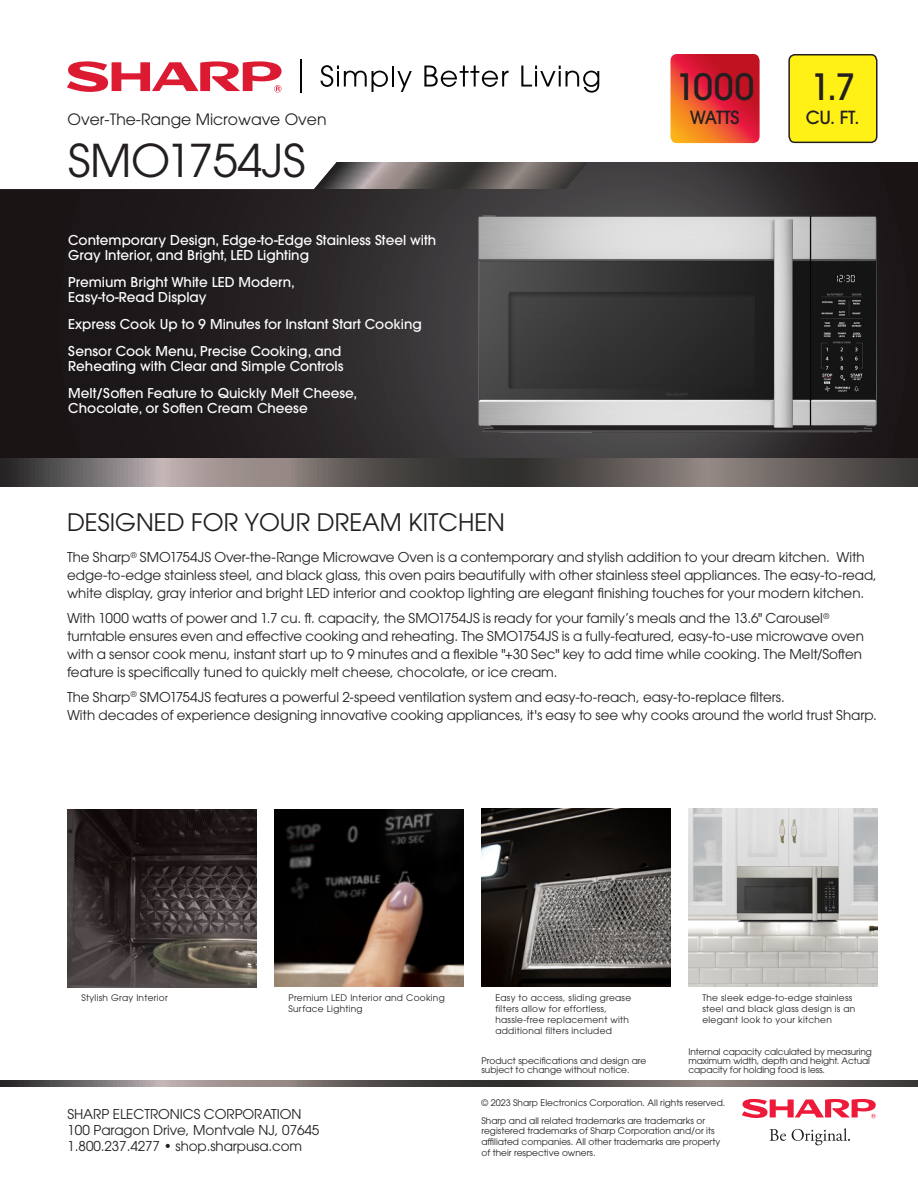
<style>
.page{position:relative;width:918px;height:1188px;background:#fff}
.page>*{position:absolute;margin:0;border:0;box-sizing:border-box;transform-origin:0 0}
.Model_Number{font:45px "ITC Avant Garde Pro";letter-spacing:-.01em;color:#231f20}
.t1{font:500 36px "ITC Avant Garde Pro";color:#231f20}
.Headline{font:24px "ITC Avant Garde Pro";color:#231f20}
.t2{font:500 18px "ITC Avant Garde Pro";letter-spacing:-.02em;color:#231f20}
.t3{font:15.6px "ITC Avant Garde Std";color:#231f20}
.overview_text{font:13.5px/18px "ITC Avant Garde Pro";letter-spacing:-.005em;color:#231f20}
.Feature_Bullets{font:500 13.5px/15px "ITC Avant Garde Pro";color:#fff}
.Photo_Caption{font:9px/9px "ITC Avant Garde Pro";color:#231f20}
.Photo_Caption-2{font:9px/10.8px "ITC Avant Garde Pro";letter-spacing:.03em;color:#231f20}
</style>
<div class="page">
<svg style="left:0;top:162px;width:918px;height:297px;background:#252122"></svg>
<svg style="left:670px;top:54px;width:90px;height:89px;background:#e03e2f"></svg>
<div style="left:789px;top:55px;width:88px;height:87px;background:#fff116;border-radius:6px"></div>
<div style="left:788px;top:54px;width:90px;height:89px;border:2px solid #231f20;border-radius:6px"></div>
<svg style="left:0;top:1080px;width:918px;height:7px;background:#67615f"></svg>
<svg style="left:321px;top:65px;width:67px;height:27px"></svg>
<hr style="left:392px;top:66px;width:2px;height:21px;background:#050504">
<svg style="left:397px;top:71px;width:15px;height:21px"></svg>
<svg style="left:424px;top:66px;width:85px;height:21px"></svg>
<svg style="left:521px;top:66px;width:78px;height:27px"></svg>
<svg style="left:67px;top:61px;width:215px;height:32px"></svg>
<svg style="left:301px;top:60px;width:1px;height:33px"></svg>
<svg style="left:770px;top:1129px;width:16px;height:12px"></svg>
<svg style="left:792px;top:1128px;width:58px;height:17px"></svg>
<svg style="left:742px;top:1099px;width:134px;height:19px"></svg>
<svg style="left:0;top:459px;width:918px;height:27px;background:#67615f"></svg>
<svg style="left:0;top:162px;width:588px;height:27px"></svg>
<img style="left:275px;top:810px;width:189px;height:177px">
<img style="left:68px;top:810px;width:189px;height:178px">
<img style="left:482px;top:809px;width:189px;height:178px">
<img style="left:689px;top:809px;width:189px;height:178px">
<img style="left:439px;top:199px;width:476px;height:251px">
<p class="t3" style="left:68px;top:110px;width:261px">Over-The-Range Microwave Oven</p>
<p class="Model_Number" style="left:68px;top:132px;width:239px">SMO1754JS</p>
<p class="Feature_Bullets" style="left:68px;top:233px;width:370px">Contemporary Design, Edge-to-Edge Stainless Steel with<br>Gray Interior, and Bright, LED Lighting</p>
<p class="Feature_Bullets" style="left:68px;top:274px;width:228px">Premium Bright White LED Modern,<br>Easy-to-Read Display</p>
<p class="Feature_Bullets" style="left:68px;top:316px;width:355px">Express Cook Up to 9 Minutes for Instant Start Cooking</p>
<p class="Feature_Bullets" style="left:68px;top:343px;width:277px">Sensor Cook Menu, Precise Cooking, and<br>Reheating with Clear and Simple Controls</p>
<p class="Feature_Bullets" style="left:68px;top:385px;width:290px">Melt/Soften Feature to Quickly Melt Cheese,<br>Chocolate, or Soften Cream Cheese</p>
<p class="t1" style="left:675px;top:64px;width:81px">1000</p>
<p class="t2" style="left:690px;top:106px;width:51px">WATTS</p>
<p class="t1" style="left:810px;top:64px;width:47px">1.7</p>
<p class="t2" style="left:806px;top:106px;width:55px">CU. FT.</p>
<p class="Headline" style="left:67px;top:507px;width:439px">DESIGNED FOR YOUR DREAM KITCHEN</p>
<p class="overview_text" style="left:67px;top:548px;width:812px">The Sharp<sup>®</sup> SMO1754JS Over-the-Range Microwave Oven is a contemporary and stylish addition to your dream kitchen. With edge-to-edge stainless steel, and black glass, this oven pairs beautifully with other stainless steel appliances. The easy-to-read, white display, gray interior and bright LED interior and cooktop lighting are elegant finishing touches for your modern kitchen.</p>
<p class="overview_text" style="left:67px;top:609px;width:798px">With 1000 watts of power and 1.7 cu. ft. capacity, the SMO1754JS is ready for your family’s meals and the 13.6" Carousel<sup>® </sup>turntable ensures even and effective cooking and reheating. The SMO1754JS is a fully-featured, easy-to-use microwave oven with a sensor cook menu, instant start up to 9 minutes and a flexible "+30 Sec" key to add time while cooking. The Melt/Soften feature is specifically tuned to quickly melt cheese, chocolate, or ice cream.</p>
<p class="overview_text" style="left:67px;top:688px;width:812px">The Sharp<sup>®</sup> SMO1754JS features a powerful 2-speed ventilation system and easy-to-reach, easy-to-replace filters.<br>With decades of experience designing innovative cooking appliances, it's easy to see why cooks around the world trust Sharp.</p>
<p class="Photo_Caption-2" style="left:81px;top:992px;width:88px">Stylish Gray Interior</p>
<p class="Photo_Caption-2" style="left:495px;top:992px;width:137px">Easy to access, sliding grease filters allow for effortless, hassle-free replacement with additional filters included</p>
<p class="Photo_Caption-2" style="left:288px;top:992px;width:158px">Premium LED Interior and Cooking<br>Surface Lighting</p>
<p class="Photo_Caption-2" style="left:702px;top:992px;width:154px">The sleek edge-to-edge stainless steel and black glass design is an elegant look to your kitchen</p>
<p class="Photo_Caption" style="left:482px;top:1056px;width:166px">Product specifications and design are subject to change without notice.</p>
<p class="Photo_Caption" style="left:688px;top:1047px;width:185px">Internal capacity calculated by measuring maximum width, depth and height. Actual capacity for holding food is less.</p>
<p class="overview_text" style="left:68px;top:1106px;width:253px;line-height:16.2px">SHARP ELECTRONICS CORPORATION<br>100 Paragon Drive, Montvale NJ, 07645<br>1.800.237.4277 • shop.sharpusa.com</p>
<p class="Photo_Caption" style="left:482px;top:1094px;width:245px;line-height:17.5px">© 2023 Sharp Electronics Corporation. All rights reserved.<br>Sharp and all related trademarks are trademarks or</p>
<p class="Photo_Caption" style="left:482px;top:1126px;width:240px;line-height:10.8px">registered trademarks of Sharp Corporation and/or its affiliated companies. All other trademarks are property of their respective owners.</p>
</div>
